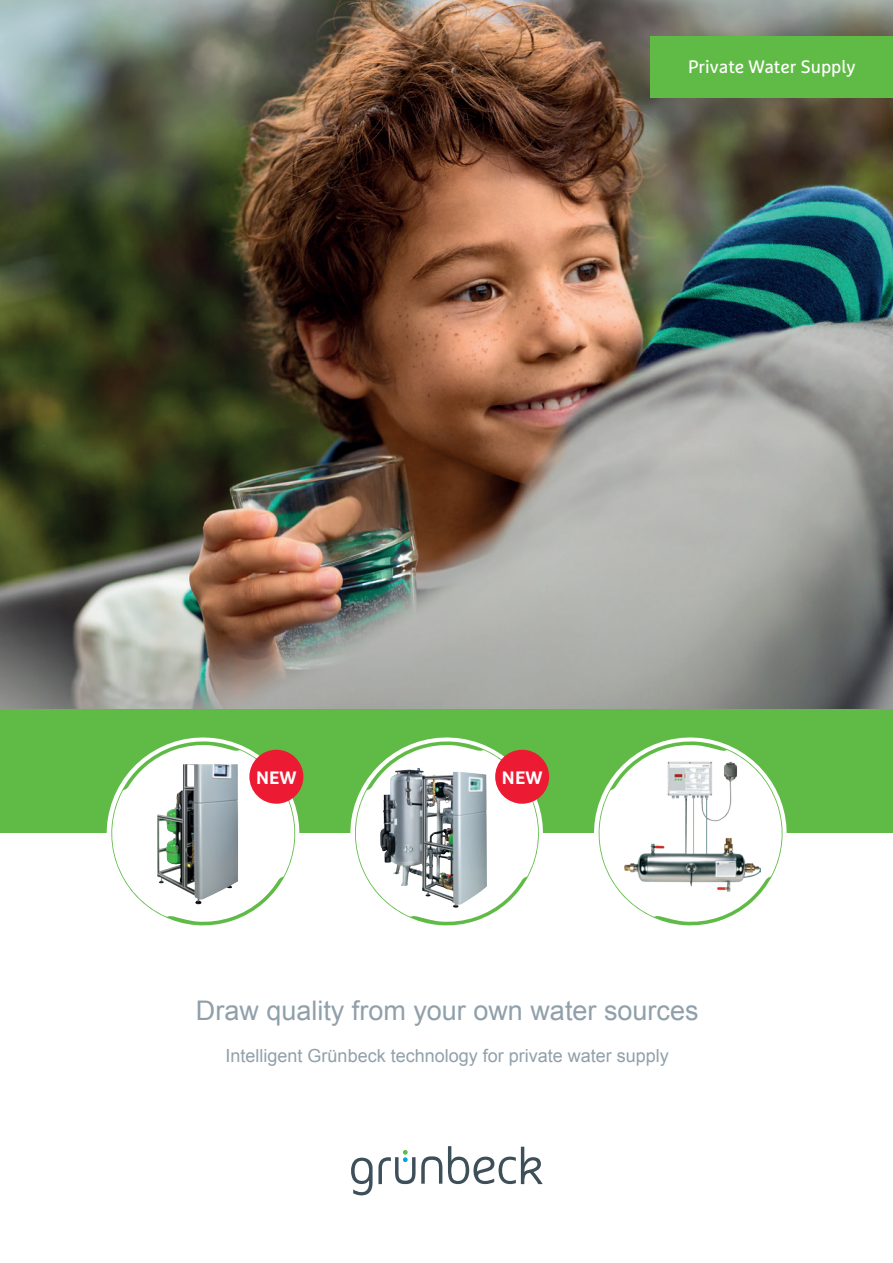
<style>
.page{position:relative;width:893px;height:1263px;background:#fff}
.page>*{position:absolute;margin:0;border:0;box-sizing:border-box;transform-origin:0 0}
.t1{font:27px "Arial";color:#90a0aa}
.t2{font:18px "Arial";color:#90a0aa}
.t3{font:18px "Marselis Pro";color:#fff}
.t4{font:700 18px "Marselis Pro";color:#fff}
</style>
<div class="page">
<img style="left:0;top:0;width:893px;height:709px">
<svg style="left:448px;top:1146px;width:95px;height:38px"></svg>
<svg style="left:351px;top:1150px;width:91px;height:45px"></svg>
<div style="left:0;top:709px;width:893px;height:124px;background:#60bb46"></div>
<div style="left:651px;top:37px;width:242px;height:61px;background:#60bb46"></div>
<svg style="left:594px;top:737px;width:193px;height:189px"></svg>
<img style="left:624px;top:758px;width:136px;height:136px">
<svg style="left:106px;top:737px;width:198px;height:189px"></svg>
<svg style="left:350px;top:737px;width:200px;height:189px"></svg>
<img style="left:157px;top:764px;width:55px;height:140px">
<img style="left:380px;top:768px;width:38px;height:106px">
<div style="left:249px;top:750px;width:54px;height:54px;background:#ed1a33;border-radius:50%"></div>
<div style="left:495px;top:750px;width:54px;height:54px;background:#ed1a33;border-radius:50%"></div>
<p class="t3" style="left:688px;top:56px;width:169px">Private Water Supply</p>
<p class="t4" style="left:256px;top:766px;width:42px">NEW</p>
<p class="t4" style="left:502px;top:766px;width:42px">NEW</p>
<h1 class="t1" style="left:196px;top:993px;width:504px">Draw quality from your own water sources</h1>
<p class="t2" style="left:226px;top:1044px;width:445px">Intelligent Grünbeck technology for private water supply</p>
</div>
